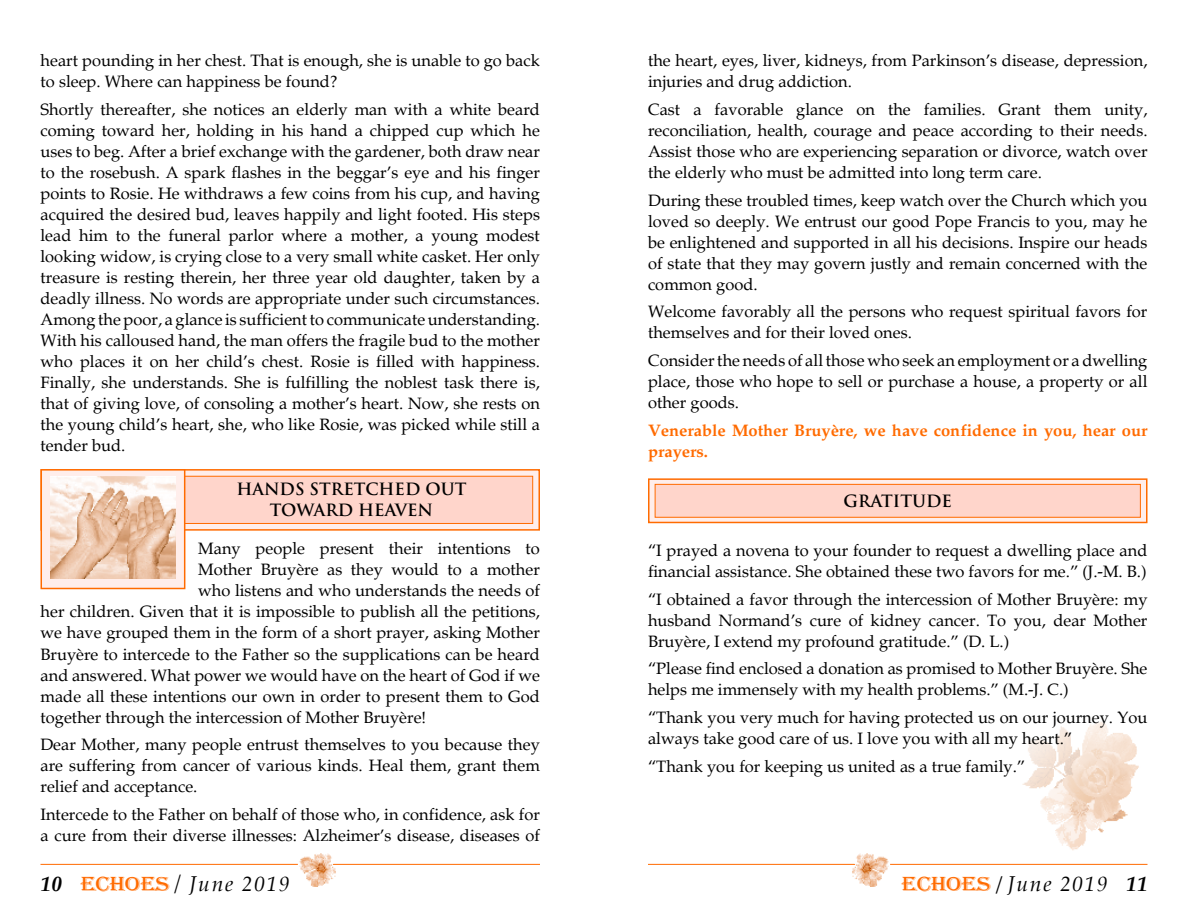
<style>
.page{position:relative;width:1188px;height:918px;background:#fff}
.page>*{position:absolute;margin:0;border:0;box-sizing:border-box;transform-origin:0 0}
.t1{font:italic 21px "Palatino";letter-spacing:.08em;color:#000}
.t2{font:16.5px/21px "Palatino";color:#000}
.t3{font:700 16.5px/21px "Palatino";color:#ff6b00}
.t4{font:700 16.5px/21px "Trajan Pro";color:#000;text-align:center}
.s1{font-family:"Palatino Linotype";font-weight:700}
.s2{font-family:"Algerian D";font-style:normal;color:#ff6b00}
.s3{font-family:"Palatino Linotype";font-style:normal}
</style>
<div class="page">
<hr style="left:40px;top:864px;width:500px;height:1px;background:#ff6b00">
<hr style="left:648px;top:864px;width:500px;height:1px;background:#ff6b00">
<img style="left:852px;top:853px;width:38px;height:34px">
<img style="left:298px;top:853px;width:38px;height:34px">
<img style="left:1022px;top:722px;width:117px;height:129px">
<div style="left:40px;top:469px;width:500px;height:62px;background:#ffeeeb;border:2px solid #ff6b00"></div>
<div style="left:157px;top:476px;width:376px;height:48px;background:#ffd5cb;border:1px solid #ff6b00"></div>
<div style="left:41px;top:469px;width:144px;height:120px;background:#ffeeeb;border:2px solid #ff6b00"></div>
<img style="left:50px;top:476px;width:126px;height:103px">
<svg style="left:648px;top:478px;width:500px;height:45px;background:#ffc6a3"></svg>
<div style="left:655px;top:484px;width:486px;height:33px;background:#ffd5cb;border:1px solid #ff6b00"></div>
<p class="t2" style="left:40px;top:50px;width:501px">heart pounding in her chest. That is enough, she is unable to go back to sleep. Where can happiness be found?</p>
<p class="t2" style="left:40px;top:99px;width:501px;text-align:justify">Shortly thereafter, she notices an elderly man with a white beard coming toward her, holding in his hand a chipped cup which he uses to beg. After a brief exchange with the gardener, both draw near to the rosebush. A spark flashes in the beggar’s eye and his finger points to Rosie. He withdraws a few coins from his cup, and having acquired the desired bud, leaves happily and light footed. His steps lead him to the funeral parlor where a mother, a young modest looking widow, is crying close to a very small white casket. Her only treasure is resting therein, her three year old daughter, taken by a deadly illness. No words are appropriate under such circumstances.<br>Among the poor, a glance is sufficient to communicate understanding.<br>With his calloused hand, the man offers the fragile bud to the mother who places it on her child’s chest. Rosie is filled with happiness.<br>Finally, she understands. She is fulfilling the noblest task there is, that of giving love, of consoling a mother’s heart. Now, she rests on the young child’s heart, she, who like Rosie, was picked while still a tender bud.</p>
<p class="t4" style="left:236px;top:479px;width:232px">HANDS STRETCHED OUT<br>TOWARD HEAVEN</p>
<p class="t2" style="left:198px;top:539px;width:343px">Many people present their intentions to</p>
<p class="t2" style="left:198px;top:560px;width:343px">Mother Bruyère as they would to a mother</p>
<p class="t2" style="left:198px;top:581px;width:343px">who listens and who understands the needs of</p>
<p class="t2" style="left:40px;top:602px;width:501px">her children. Given that it is impossible to publish all the petitions,</p>
<p class="t2" style="left:40px;top:623px;width:501px">we have grouped them in the form of a short prayer, asking Mother</p>
<p class="t2" style="left:40px;top:644px;width:501px">Bruyère to intercede to the Father so the supplications can be heard</p>
<p class="t2" style="left:40px;top:665px;width:501px">and answered. What power we would have on the heart of God if we</p>
<p class="t2" style="left:40px;top:686px;width:501px">made all these intentions our own in order to present them to God</p>
<p class="t2" style="left:40px;top:707px;width:387px">together through the intercession of Mother Bruyère!</p>
<p class="t2" style="left:40px;top:734px;width:501px;text-align:justify">Dear Mother, many people entrust themselves to you because they are suffering from cancer of various kinds. Heal them, grant them relief and acceptance.</p>
<p class="t2" style="left:40px;top:804px;width:501px">Intercede to the Father on behalf of those who, in confidence, ask for a cure from their diverse illnesses: Alzheimer’s disease, diseases of</p>
<p class="t2" style="left:648px;top:50px;width:501px">the heart, eyes, liver, kidneys, from Parkinson’s disease, depression, injuries and drug addiction.</p>
<p class="t2" style="left:648px;top:99px;width:501px;text-align:justify">Cast a favorable glance on the families. Grant them unity, reconciliation, health, courage and peace according to their needs.<br>Assist those who are experiencing separation or divorce, watch over the elderly who must be admitted into long term care.</p>
<p class="t2" style="left:648px;top:190px;width:501px;text-align:justify">During these troubled times, keep watch over the Church which you loved so deeply. We entrust our good Pope Francis to you, may he be enlightened and supported in all his decisions. Inspire our heads of state that they may govern justly and remain concerned with the common good.</p>
<p class="t2" style="left:648px;top:301px;width:501px">Welcome favorably all the persons who request spiritual favors for themselves and for their loved ones.</p>
<p class="t2" style="left:648px;top:350px;width:501px;text-align:justify">Consider the needs of all those who seek an employment or a dwelling place, those who hope to sell or purchase a house, a property or all other goods.</p>
<p class="t3" style="left:648px;top:420px;width:501px">Venerable Mother Bruyère, we have confidence in you, hear our prayers.</p>
<p class="t4" style="left:844px;top:491px;width:110px">GRATITUDE</p>
<p class="t2" style="left:648px;top:540px;width:501px">“I prayed a novena to your founder to request a dwelling place and financial assistance. She obtained these two favors for me.” (J.-M. B.)</p>
<p class="t2" style="left:648px;top:589px;width:501px;text-align:justify">“I obtained a favor through the intercession of Mother Bruyère: my husband Normand’s cure of kidney cancer. To you, dear Mother Bruyère, I extend my profound gratitude.” (D. L.)</p>
<p class="t2" style="left:648px;top:659px;width:501px">“Please find enclosed a donation as promised to Mother Bruyère. She helps me immensely with my health problems.” (M.-J. C.)</p>
<p class="t2" style="left:648px;top:707px;width:501px">“Thank you very much for having protected us on our journey. You always take good care of us. I love you with all my heart.”</p>
<p class="t2" style="left:648px;top:756px;width:379px">“Thank you for keeping us united as a true family.”</p>
<p class="t1" style="left:40px;top:867px;width:251px"><span class="s1">10</span> <span class="s2">ECHOES</span>/ June 2019</p>
<p class="t1" style="left:902px;top:867px;width:247px"><span class="s2">ECHOES</span> <span class="s3">/</span> June 2019 <span class="s1">11</span></p>
</div>
